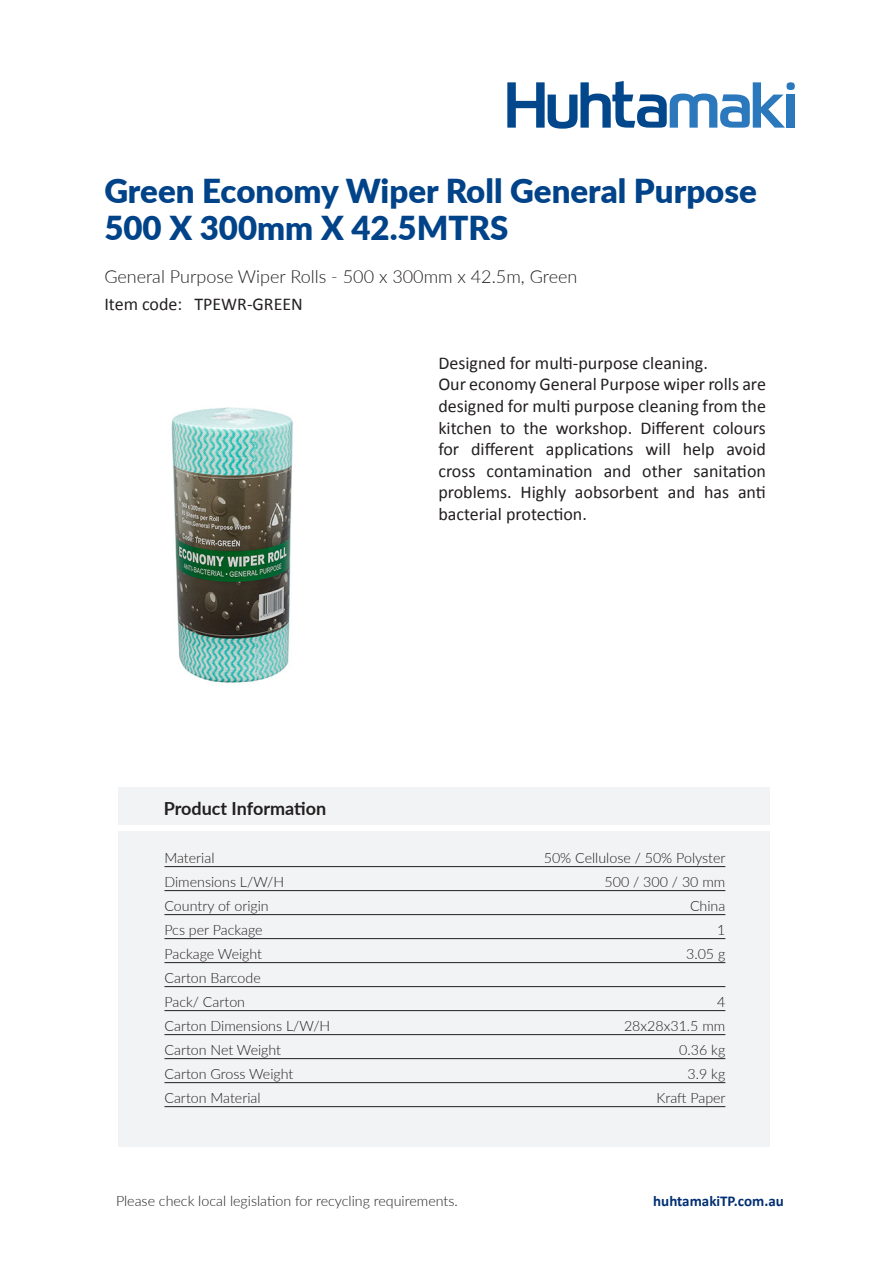
<style>
.page{position:relative;width:893px;height:1263px;background:#fff}
.page>*{position:absolute;margin:0;border:0;box-sizing:border-box;transform-origin:0 0}
.t1{font:900 33px/37.5px "Lato";color:#004389}
.t2{font:18px/21.6px "Calibri";color:#231f20}
.t3{font:300 18px "Lato";color:#231f20}
.t4{font:700 18px "Lato";color:#231f20}
.t5{font:700 15px "Calibri";color:#002f73}
.t6{font:300 14.25px/24px "Lato";color:#231f20}
</style>
<div class="page">
<svg style="left:507px;top:81px;width:288px;height:48px"></svg>
<div style="left:118px;top:787px;width:652px;height:37px;background:#f2f3f4"></div>
<div style="left:118px;top:831px;width:652px;height:315px;background:#f2f3f4"></div>
<img style="left:171px;top:407px;width:122px;height:276px">
<hr style="left:164px;top:866px;width:561px;height:1px;background:#231f20">
<hr style="left:164px;top:890px;width:561px;height:1px;background:#231f20">
<hr style="left:164px;top:914px;width:561px;height:1px;background:#231f20">
<hr style="left:164px;top:938px;width:561px;height:1px;background:#231f20">
<hr style="left:164px;top:962px;width:561px;height:1px;background:#231f20">
<hr style="left:164px;top:986px;width:561px;height:1px;background:#231f20">
<hr style="left:164px;top:1010px;width:561px;height:1px;background:#231f20">
<hr style="left:164px;top:1034px;width:561px;height:1px;background:#231f20">
<hr style="left:164px;top:1058px;width:561px;height:1px;background:#231f20">
<hr style="left:164px;top:1082px;width:561px;height:1px;background:#231f20">
<hr style="left:164px;top:1106px;width:561px;height:1px;background:#231f20">
<h1 class="t1" style="left:104px;top:171px;width:654px">Green Economy Wiper Roll General Purpose<br>500 X 300mm X 42.5MTRS</h1>
<p class="t3" style="left:104px;top:263px;width:474px">General Purpose Wiper Rolls - 500 x 300mm x 42.5m, Green</p>
<p class="t2" style="left:104px;top:293px;width:79px">Item code:</p>
<p class="t2" style="left:194px;top:293px;width:110px">TPEWR-GREEN</p>
<p class="t4" style="left:164px;top:795px;width:164px">Product Information</p>
<p class="t2" style="left:438px;top:351px;width:329px">Designed for multi-purpose cleaning.<br>Our economy General Purpose wiper rolls are designed for multi purpose cleaning from the kitchen to the workshop. Different colours for different applications will help avoid cross contamination and other sanitation problems. Highly aobsorbent and has anti bacterial protection.</p>
<p class="t6" style="left:164px;top:845px;width:52px">Material</p>
<p class="t6" style="left:544px;top:845px;width:183px">50% Cellulose / 50% Polyster</p>
<p class="t6" style="left:164px;top:869px;width:121px">Dimensions L/W/H</p>
<p class="t6" style="left:605px;top:869px;width:122px">500 / 300 / 30 mm</p>
<p class="t6" style="left:164px;top:893px;width:106px">Country of origin</p>
<p class="t6" style="left:690px;top:893px;width:37px">China</p>
<p class="t6" style="left:164px;top:917px;width:100px">Pcs per Package</p>
<p class="t6" style="left:717px;top:917px;width:10px">1</p>
<p class="t6" style="left:164px;top:941px;width:99px">Package Weight</p>
<p class="t6" style="left:686px;top:941px;width:41px">3.05 g</p>
<p class="t6" style="left:164px;top:965px;width:98px">Carton Barcode<br>Pack/ Carton</p>
<p class="t6" style="left:717px;top:989px;width:10px">4</p>
<p class="t6" style="left:164px;top:1013px;width:167px">Carton Dimensions L/W/H</p>
<p class="t6" style="left:624px;top:1013px;width:103px">28x28x31.5 mm</p>
<p class="t6" style="left:164px;top:1037px;width:118px">Carton Net Weight</p>
<p class="t6" style="left:679px;top:1037px;width:48px">0.36 kg</p>
<p class="t6" style="left:164px;top:1061px;width:130px">Carton Gross Weight</p>
<p class="t6" style="left:688px;top:1061px;width:39px">3.9 kg</p>
<p class="t6" style="left:164px;top:1085px;width:98px">Carton Material</p>
<p class="t6" style="left:656px;top:1085px;width:71px">Kraft Paper</p>
<p class="t6" style="left:116px;top:1188px;width:343px">Please check local legislation for recycling requirements.</p>
<p class="t5" style="left:653px;top:1190px;width:132px">huhtamakiTP.com.au</p>
</div>
